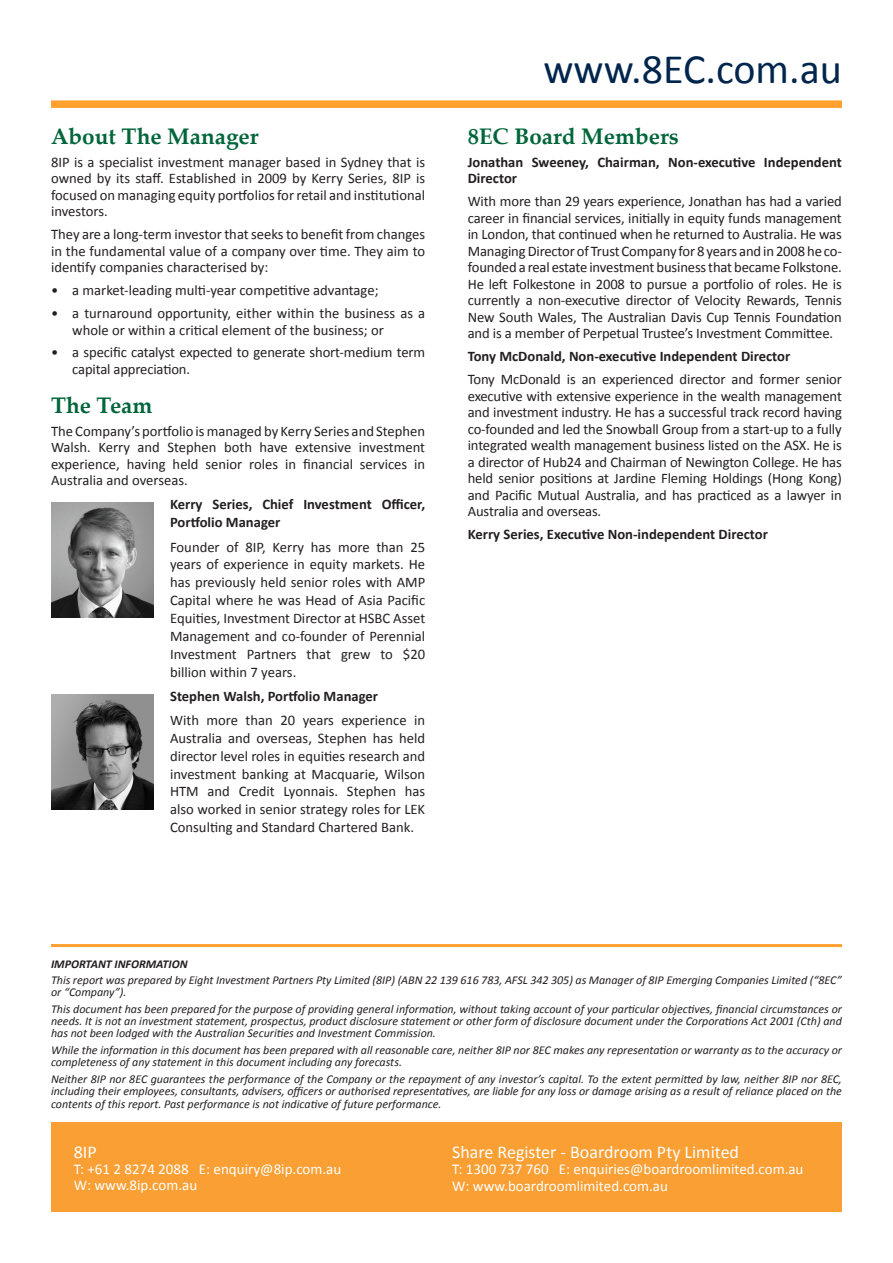
<style>
.page{position:relative;width:893px;height:1263px;background:#fff}
.page>*{position:absolute;margin:0;border:0;box-sizing:border-box;transform-origin:0 0}
.t1{font:42px "Calibri";color:#00254c}
.subhead1{font:700 22.5px "Palatino Linotype";color:#00653a}
.t2{font:18px "Calibri";color:#fff}
.t3{font:15px/16.5px "Calibri";color:#fff}
.body{font:14.7px/16.5px "Calibri";color:#231f20;text-align:justify}
.body_bold{font:700 14.7px/17.9px "Calibri";color:#231f20}
.disclaimer{font:italic 12px/12.3px "Calibri";color:#231f20}
.disclaimer_subhead{font:italic 700 12px "Calibri";color:#231f20}
</style>
<div class="page">
<div style="left:51px;top:100px;width:791px;height:8px;background:#ffa02f"></div>
<hr style="left:51px;top:944px;width:791px;height:3px;background:#ffa02f">
<div style="left:51px;top:1123px;width:791px;height:89px;background:#f99f33"></div>
<img style="left:51px;top:694px;width:102px;height:115px">
<img style="left:51px;top:503px;width:102px;height:115px">
<p class="subhead1" style="left:51px;top:120px;width:209px">About The Manager</p>
<p class="body" style="left:51px;top:154px;width:376px">8IP is a specialist investment manager based in Sydney that is owned by its staff. Established in 2009 by Kerry Series, 8IP is focused on managing equity portfolios for retail and institutional investors.</p>
<p class="body" style="left:51px;top:226px;width:376px">They are a long-term investor that seeks to benefit from changes in the fundamental value of a company over time. They aim to identify companies characterised by:</p>
<p class="body" style="left:51px;top:282px;width:329px">• a market-leading multi-year competitive advantage;</p>
<p class="body" style="left:72px;top:305px;width:354px;text-indent:-21px">• a turnaround opportunity, either within the business as a whole or within a critical element of the business; or</p>
<p class="body" style="left:72px;top:344px;width:354px;text-indent:-21px">• a specific catalyst expected to generate short-medium term capital appreciation.</p>
<p class="subhead1" style="left:51px;top:389px;width:103px">The Team</p>
<p class="body" style="left:51px;top:423px;width:376px">The Company’s portfolio is managed by Kerry Series and Stephen Walsh. Kerry and Stephen both have extensive investment experience, having held senior roles in financial services in Australia and overseas.</p>
<p class="body_bold" style="left:170px;top:496px;width:257px">Kerry Series, Chief Investment Officer,<br>Portfolio Manager</p>
<p class="body" style="left:170px;top:538px;width:257px;line-height:17.9px">Founder of 8IP, Kerry has more than 25 years of experience in equity markets. He has previously held senior roles with AMP Capital where he was Head of Asia Pacific Equities, Investment Director at HSBC Asset Management and co-founder of Perennial Investment Partners that grew to $20 billion within 7 years.</p>
<p class="body_bold" style="left:170px;top:687px;width:209px">Stephen Walsh, Portfolio Manager</p>
<p class="body" style="left:170px;top:711px;width:257px;line-height:17.9px">With more than 20 years experience in Australia and overseas, Stephen has held director level roles in equities research and investment banking at Macquarie, Wilson HTM and Credit Lyonnais. Stephen has also worked in senior strategy roles for LEK Consulting and Standard Chartered Bank.</p>
<p class="t1" style="left:543px;top:42px;width:300px">www.8EC.com.au</p>
<p class="subhead1" style="left:468px;top:120px;width:213px">8EC Board Members</p>
<p class="body_bold" style="left:468px;top:154px;width:376px;line-height:16.5px">Jonathan Sweeney, Chairman, Non-executive Independent<br>Director</p>
<p class="body" style="left:468px;top:193px;width:376px">With more than 29 years experience, Jonathan has had a varied career in financial services, initially in equity funds management in London, that continued when he returned to Australia. He was Managing Director of Trust Company for 8 years and in 2008 he co&shy;founded a real estate investment business that became Folkstone.<br>He left Folkestone in 2008 to pursue a portfolio of roles. He is currently a non-executive director of Velocity Rewards, Tennis New South Wales, The Australian Davis Cup Tennis Foundation and is a member of Perpetual Trustee’s Investment Committee.</p>
<p class="body_bold" style="left:468px;top:347px;width:324px">Tony McDonald, Non-executive Independent Director</p>
<p class="body" style="left:468px;top:371px;width:376px">Tony McDonald is an experienced director and former senior executive with extensive experience in the wealth management and investment industry. He has a successful track record having co-founded and led the Snowball Group from a start-up to a fully integrated wealth management business listed on the ASX. He is a director of Hub24 and Chairman of Newington College. He has held senior positions at Jardine Fleming Holdings (Hong Kong) and Pacific Mutual Australia, and has practiced as a lawyer in Australia and overseas.</p>
<p class="body_bold" style="left:468px;top:525px;width:302px">Kerry Series, Executive Non-independent Director</p>
<p class="disclaimer_subhead" style="left:51px;top:956px;width:138px">IMPORTANT INFORMATION</p>
<p class="disclaimer" style="left:51px;top:973px;width:792px">This report was prepared by Eight Investment Partners Pty Limited (8IP) (ABN 22 139 616 783, AFSL 342 305) as Manager of 8IP Emerging Companies Limited (“8EC” or “Company”).</p>
<p class="disclaimer" style="left:51px;top:1002px;width:792px;text-align:justify">This document has been prepared for the purpose of providing general information, without taking account of your particular objectives, financial circumstances or needs. It is not an investment statement, prospectus, product disclosure statement or other form of disclosure document under the Corporations Act 2001 (Cth) and has not been lodged with the Australian Securities and Investment Commission.</p>
<p class="disclaimer" style="left:51px;top:1043px;width:792px">While the information in this document has been prepared with all reasonable care, neither 8IP nor 8EC makes any representation or warranty as to the accuracy or completeness of any statement in this document including any forecasts.</p>
<p class="disclaimer" style="left:51px;top:1072px;width:792px;text-align:justify">Neither 8IP nor 8EC guarantees the performance of the Company or the repayment of any investor’s capital. To the extent permitted by law, neither 8IP nor 8EC, including their employees, consultants, advisers, officers or authorised representatives, are liable for any loss or damage arising as a result of reliance placed on the contents of this report. Past performance is not indicative of future performance.</p>
<p class="t2" style="left:74px;top:1140px;width:24px">8IP</p>
<p class="t3" style="left:74px;top:1161px;width:269px">T: +61 2 8274 2088 E: enquiry@8ip.com.au</p>
<p class="t3" style="left:74px;top:1177px;width:125px">W: www.8ip.com.au</p>
<p class="t2" style="left:452px;top:1140px;width:288px">Share Register - Boardroom Pty Limited</p>
<p class="t3" style="left:452px;top:1161px;width:353px">T: 1300 737 760 E: enquiries@boardroomlimited.com.au<br>W: www.boardroomlimited.com.au</p>
</div>
